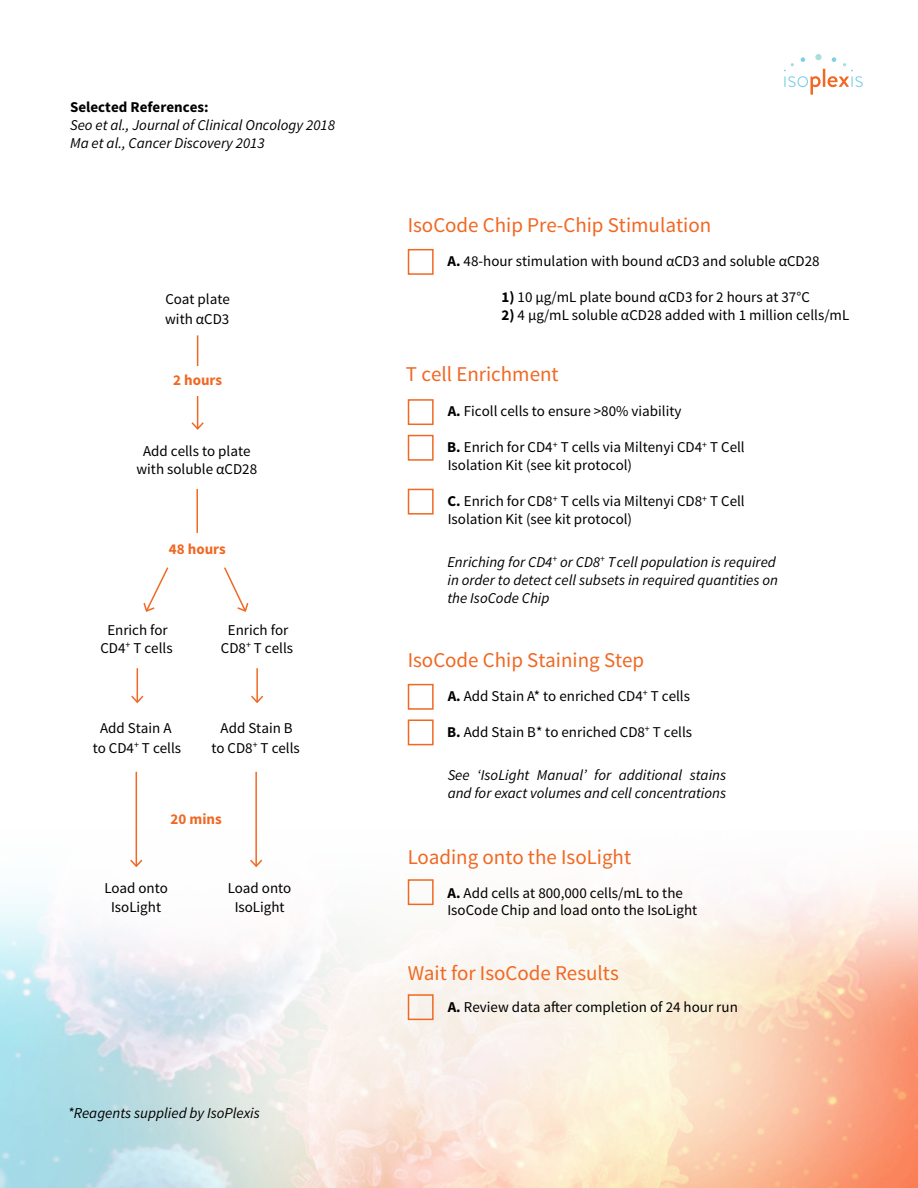
<style>
.page{position:relative;width:918px;height:1188px;background:#fff}
.page>*{position:absolute;margin:0;border:0;box-sizing:border-box;transform-origin:0 0}
.source_pro_21pt_oran{font:21px "Source Sans Pro";color:#f06822}
.source_pro_reg_10pt{font:21px "Source Sans Pro";color:#f06822}
.source_pro_reg_10pt-2{font:15px/18px "Source Sans Pro";color:#000;text-align:center}
.source_pro_reg_10pt-3{font:italic 15px/18px "Source Sans Pro";color:#000}
.source_pro_reg_10pt-4{font:700 15px "Source Sans Pro";color:#f06822}
.s1{font-weight:700;font-style:normal}
.s2{font-weight:700}
</style>
<div class="page">
<svg style="left:0;top:771px;width:918px;height:417px"></svg>
<div style="left:815px;top:54px;width:7px;height:6px;background:#adddd9;border-radius:50%"></div>
<svg style="left:784px;top:57px;width:79px;height:38px"></svg>
<div style="left:408px;top:249px;width:26px;height:26px;border:2px solid #f06822"></div>
<div style="left:408px;top:399px;width:26px;height:26px;border:2px solid #f06822"></div>
<div style="left:408px;top:435px;width:26px;height:26px;border:2px solid #f06822"></div>
<div style="left:408px;top:489px;width:26px;height:26px;border:2px solid #f06822"></div>
<div style="left:408px;top:684px;width:26px;height:26px;border:2px solid #f06822"></div>
<div style="left:408px;top:719px;width:26px;height:26px;border:2px solid #f06822"></div>
<div style="left:408px;top:879px;width:26px;height:26px;border:2px solid #f06822"></div>
<div style="left:408px;top:994px;width:26px;height:26px;border:2px solid #f06822"></div>
<hr style="left:197px;top:396px;width:1px;height:33px;background:#f06822">
<svg style="left:191px;top:421px;width:13px;height:9px"></svg>
<hr style="left:197px;top:335px;width:1px;height:31px;background:#f06822">
<svg style="left:143px;top:567px;width:26px;height:45px"></svg>
<hr style="left:196px;top:489px;width:2px;height:44px;background:#f06822">
<hr style="left:255px;top:772px;width:2px;height:94px;background:#f06822">
<svg style="left:248px;top:858px;width:16px;height:10px"></svg>
<hr style="left:136px;top:772px;width:1px;height:94px;background:#f06822">
<svg style="left:129px;top:858px;width:15px;height:10px"></svg>
<svg style="left:224px;top:567px;width:25px;height:45px"></svg>
<hr style="left:256px;top:668px;width:2px;height:34px;background:#f06822">
<svg style="left:251px;top:694px;width:13px;height:10px"></svg>
<hr style="left:137px;top:668px;width:1px;height:34px;background:#f06822">
<svg style="left:131px;top:694px;width:13px;height:10px"></svg>
<p class="source_pro_reg_10pt-3" style="left:70px;top:99px;width:266px"><span class="s1">Selected References:<br></span>Seo et al., Journal of Clinical Oncology 2018<br>Ma et al., Cancer Discovery 2013</p>
<p class="source_pro_reg_10pt-2" style="left:165px;top:289px;width:66px;line-height:19.5px;text-align:left">Coat plate with αCD3</p>
<p class="source_pro_reg_10pt-4" style="left:173px;top:371px;width:50px">2 hours</p>
<p class="source_pro_reg_10pt-2" style="left:137px;top:442px;width:122px">Add cells to plate with soluble αCD28</p>
<p class="source_pro_reg_10pt-4" style="left:169px;top:539px;width:58px">48 hours</p>
<p class="source_pro_reg_10pt-2" style="left:100px;top:621px;width:74px">Enrich for<br>CD4<sup>+</sup> T cells</p>
<p class="source_pro_reg_10pt-2" style="left:221px;top:621px;width:74px">Enrich for<br>CD8<sup>+</sup> T cells</p>
<p class="source_pro_reg_10pt-2" style="left:93px;top:719px;width:90px;line-height:19.5px">Add Stain A<br>to CD4<sup>+</sup> T cells</p>
<p class="source_pro_reg_10pt-2" style="left:221px;top:719px;width:74px">Add Stain B</p>
<p class="source_pro_reg_10pt-2" style="left:211px;top:739px;width:90px">to CD8<sup>+</sup> T cells</p>
<p class="source_pro_reg_10pt-4" style="left:171px;top:810px;width:53px">20 mins</p>
<p class="source_pro_reg_10pt-2" style="left:104px;top:878px;width:65px;line-height:19.5px">Load onto<br>IsoLight</p>
<p class="source_pro_reg_10pt-2" style="left:228px;top:878px;width:65px;line-height:19.5px">Load onto<br>IsoLight</p>
<p class="source_pro_reg_10pt-3" style="left:68px;top:1104px;width:193px">*Reagents supplied by IsoPlexis</p>
<p class="source_pro_21pt_oran" style="left:408px;top:212px;width:305px">IsoCode Chip Pre-Chip Stimulation</p>
<p class="source_pro_reg_10pt-2" style="left:447px;top:253px;width:374px"><span class="s2">A.</span> 48-hour stimulation with bound αCD3 and soluble αCD28</p>
<p class="source_pro_reg_10pt-2" style="left:501px;top:289px;width:310px"><span class="s2">1)</span> 10 μg/mL plate bound αCD3 for 2 hours at 37°C</p>
<p class="source_pro_reg_10pt-2" style="left:501px;top:307px;width:349px"><span class="s2">2)</span> 4 μg/mL soluble αCD28 added with 1 million cells/mL</p>
<p class="source_pro_reg_10pt" style="left:406px;top:360px;width:154px">T cell Enrichment</p>
<p class="source_pro_reg_10pt-2" style="left:448px;top:403px;width:235px"><span class="s2">A.</span> Ficoll cells to ensure &gt;80% viability</p>
<p class="source_pro_reg_10pt-2" style="left:447px;top:439px;width:299px;text-align:left"><span class="s2">B.</span> Enrich for CD4<sup>+</sup> T cells via Miltenyi CD4<sup>+</sup> T Cell<br>Isolation Kit (see kit protocol)</p>
<p class="source_pro_reg_10pt-2" style="left:448px;top:493px;width:299px;text-align:left"><span class="s2">C.</span> Enrich for CD8<sup>+</sup> T cells via Miltenyi CD8<sup>+</sup> T Cell<br>Isolation Kit (see kit protocol)</p>
<p class="source_pro_reg_10pt-3" style="left:447px;top:553px;width:332px">Enriching for CD4<sup>+</sup> or CD8<sup>+</sup> Tcell population is required in order to detect cell subsets in required quantities on the IsoCode Chip</p>
<p class="source_pro_21pt_oran" style="left:408px;top:647px;width:238px">IsoCode Chip Staining Step</p>
<p class="source_pro_reg_10pt-2" style="left:448px;top:687px;width:244px"><span class="s2">A.</span> Add Stain A* to enriched CD4<sup>+</sup> T cells</p>
<p class="source_pro_reg_10pt-2" style="left:447px;top:723px;width:246px"><span class="s2">B.</span> Add Stain B* to enriched CD8<sup>+</sup> T cells</p>
<p class="source_pro_reg_10pt-3" style="left:448px;top:766px;width:280px">See ‘IsoLight Manual’ for additional stains and for exact volumes and cell concentrations</p>
<p class="source_pro_21pt_oran" style="left:408px;top:844px;width:225px">Loading onto the IsoLight</p>
<p class="source_pro_reg_10pt-2" style="left:447px;top:884px;width:251px;line-height:17.5px;text-align:left"><span class="s2">A.</span> Add cells at 800,000 cells/mL to the<br>IsoCode Chip and load onto the IsoLight</p>
<p class="source_pro_21pt_oran" style="left:408px;top:960px;width:213px">Wait for IsoCode Results</p>
<p class="source_pro_reg_10pt-2" style="left:448px;top:998px;width:292px"><span class="s2">A.</span> Review data after completion of 24 hour run</p>
</div>
